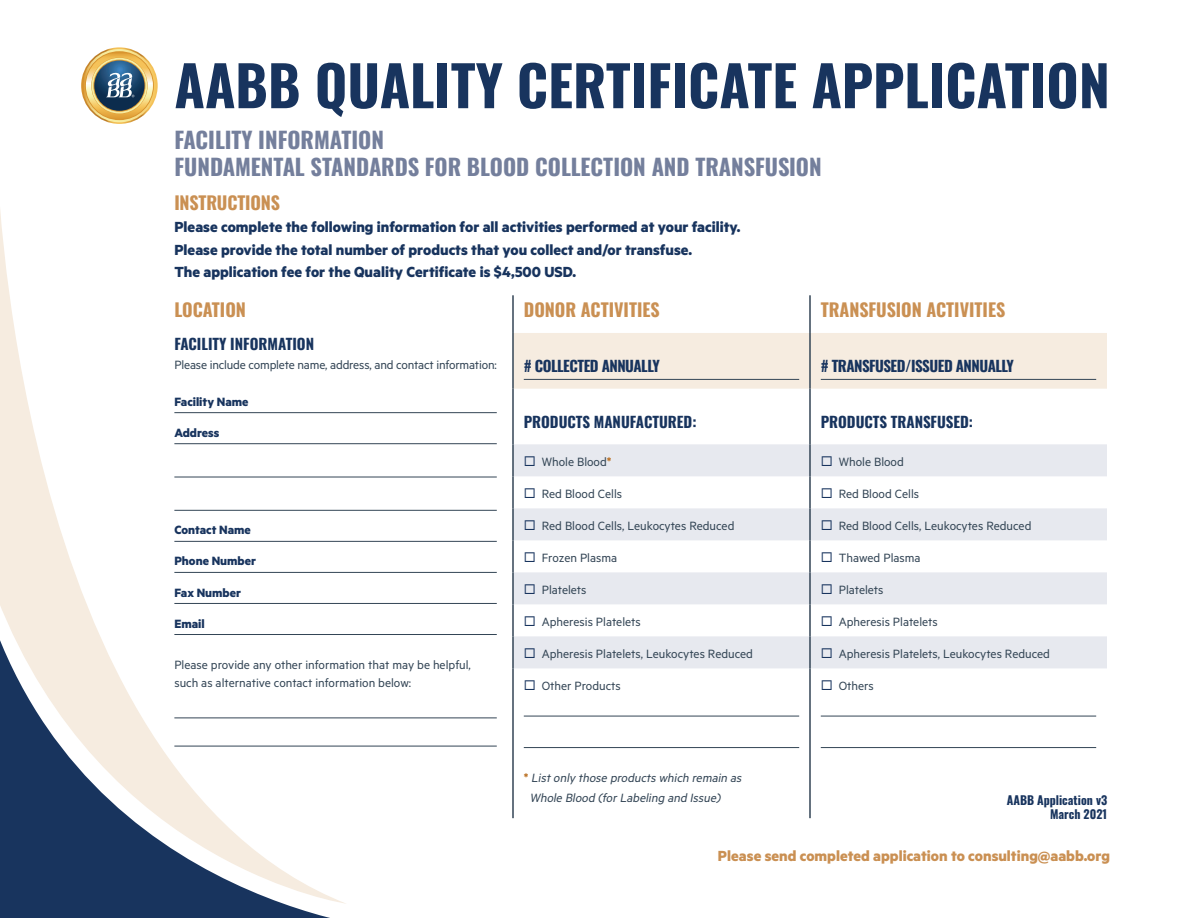
<style>
.page{position:relative;width:1188px;height:918px;background:#fff}
.page>*{position:absolute;margin:0;border:0;box-sizing:border-box;transform-origin:0 0}
.t1{font:700 55.5px "Oswald";color:#18345e}
.t2{font:700 22.5px/27.9px "Oswald";color:#747f9c}
.t3{font:700 18px "Oswald";color:#ca9053}
.t4{font:700 16.5px/22.5px "Metric";color:#18345e}
.t5{font:700 16.5px "Metric";color:#ca9053}
.t6{font:700 15px "Oswald";letter-spacing:-.01em;color:#18345e}
.t7{font:700 15px "Oswald";letter-spacing:-.03em;color:#18345e}
.t8{font:13.5px/18px "Metric";color:#334555}
.t9{font:italic 13.5px/19.5px "Metric";color:#334555}
.t10{font:700 13.5px "Metric";color:#18345e}
.t11{font:700 12px/14.4px "Oswald";color:#18345e;text-align:right}
.s1{color:#18345e}
.s2{font-weight:700;color:#bc7429}
.s3{font-weight:700;font-style:normal;color:#bc7429}
</style>
<div class="page">
<svg style="left:0;top:210px;width:347px;height:393px"></svg>
<svg style="left:0;top:603px;width:404px;height:315px"></svg>
<div style="left:514px;top:333px;width:593px;height:56px;background:#f6ece0"></div>
<svg style="left:514px;top:444px;width:593px;height:224px;fill:#e7e9ef"></svg>
<hr style="left:512px;top:295px;width:2px;height:38px;background:#334555">
<hr style="left:809px;top:295px;width:2px;height:38px;background:#334555">
<hr style="left:512px;top:333px;width:2px;height:56px;background:#334555">
<hr style="left:809px;top:333px;width:2px;height:56px;background:#334555">
<hr style="left:512px;top:389px;width:2px;height:55px;background:#334555">
<hr style="left:809px;top:389px;width:2px;height:55px;background:#334555">
<hr style="left:512px;top:444px;width:2px;height:32px;background:#334555">
<hr style="left:809px;top:444px;width:2px;height:32px;background:#334555">
<hr style="left:512px;top:476px;width:2px;height:32px;background:#334555">
<hr style="left:809px;top:476px;width:2px;height:32px;background:#334555">
<hr style="left:512px;top:508px;width:2px;height:32px;background:#334555">
<hr style="left:809px;top:508px;width:2px;height:32px;background:#334555">
<hr style="left:512px;top:540px;width:2px;height:32px;background:#334555">
<hr style="left:809px;top:540px;width:2px;height:32px;background:#334555">
<hr style="left:512px;top:572px;width:2px;height:32px;background:#334555">
<hr style="left:809px;top:572px;width:2px;height:32px;background:#334555">
<hr style="left:512px;top:604px;width:2px;height:32px;background:#334555">
<hr style="left:809px;top:604px;width:2px;height:32px;background:#334555">
<hr style="left:512px;top:636px;width:2px;height:32px;background:#334555">
<hr style="left:809px;top:636px;width:2px;height:32px;background:#334555">
<hr style="left:512px;top:668px;width:2px;height:150px;background:#334555">
<hr style="left:809px;top:668px;width:2px;height:150px;background:#334555">
<hr style="left:174px;top:412px;width:323px;height:1px;background:#334555">
<hr style="left:174px;top:443px;width:323px;height:1px;background:#334555">
<hr style="left:174px;top:477px;width:323px;height:1px;background:#334555">
<hr style="left:174px;top:510px;width:323px;height:1px;background:#334555">
<hr style="left:174px;top:541px;width:323px;height:1px;background:#334555">
<hr style="left:174px;top:572px;width:323px;height:1px;background:#334555">
<hr style="left:174px;top:603px;width:323px;height:1px;background:#334555">
<hr style="left:174px;top:634px;width:323px;height:1px;background:#334555">
<hr style="left:174px;top:718px;width:323px;height:1px;background:#334555">
<hr style="left:174px;top:746px;width:323px;height:1px;background:#334555">
<hr style="left:524px;top:379px;width:275px;height:1px;background:#334555">
<hr style="left:821px;top:379px;width:275px;height:1px;background:#334555">
<hr style="left:524px;top:716px;width:275px;height:1px;background:#334555">
<hr style="left:524px;top:747px;width:275px;height:1px;background:#334555">
<hr style="left:821px;top:716px;width:275px;height:1px;background:#334555">
<hr style="left:821px;top:747px;width:275px;height:1px;background:#334555">
<svg style="left:81px;top:47px;width:77px;height:77px"></svg>
<svg style="left:83px;top:49px;width:73px;height:73px"></svg>
<svg style="left:85px;top:51px;width:69px;height:69px"></svg>
<svg style="left:86px;top:52px;width:67px;height:67px"></svg>
<svg style="left:91px;top:57px;width:57px;height:57px"></svg>
<svg style="left:92px;top:58px;width:55px;height:56px"></svg>
<svg style="left:93px;top:60px;width:52px;height:52px"></svg>
<svg style="left:94px;top:61px;width:51px;height:50px"></svg>
<svg style="left:106px;top:73px;width:28px;height:24px"></svg>
<h1 class="t1" style="left:174px;top:36px;width:937px">AABB QUALITY CERTIFICATE APPLICATION</h1>
<h2 class="t2" style="left:174px;top:123px;width:649px">FACILITY INFORMATION<br>FUNDAMENTAL STANDARDS FOR BLOOD COLLECTION AND TRANSFUSION</h2>
<h3 class="t3" style="left:174px;top:187px;width:107px">INSTRUCTIONS</h3>
<p class="t4" style="left:174px;top:216px;width:568px">Please complete the following information for all activities performed at your facility.<br>Please provide the total number of products that you collect and/or transfuse.<br>The application fee for the Quality Certificate is $4,500 USD.</p>
<h3 class="t3" style="left:174px;top:293px;width:73px">LOCATION</h3>
<p class="t6" style="left:174px;top:330px;width:141px">FACILITY INFORMATION</p>
<p class="t8" style="left:174px;top:356px;width:324px">Please include complete name, address, and contact information:</p>
<p class="t10" style="left:174px;top:393px;width:76px">Facility Name</p>
<p class="t10" style="left:174px;top:424px;width:47px">Address</p>
<p class="t10" style="left:174px;top:522px;width:78px">Contact Name</p>
<p class="t10" style="left:174px;top:553px;width:83px">Phone Number</p>
<p class="t10" style="left:174px;top:584px;width:68px">Fax Number</p>
<p class="t10" style="left:174px;top:615px;width:32px">Email</p>
<p class="t8" style="left:174px;top:655px;width:298px">Please provide any other information that may be helpful, such as alternative contact information below:</p>
<h3 class="t3" style="left:524px;top:293px;width:137px">DONOR ACTIVITIES</h3>
<h3 class="t3" style="left:821px;top:293px;width:186px">TRANSFUSION ACTIVITIES</h3>
<p class="t7" style="left:524px;top:353px;width:138px"># COLLECTED ANNUALLY</p>
<p class="t7" style="left:821px;top:353px;width:195px"># TRANSFUSED/ISSUED ANNUALLY</p>
<p class="t6" style="left:524px;top:409px;width:174px">PRODUCTS MANUFACTURED:</p>
<p class="t6" style="left:821px;top:409px;width:154px">PRODUCTS TRANSFUSED:</p>
<p class="t8" style="left:524px;top:452px;width:89px"><span class="s1">◻</span> Whole Blood<span class="s2">*</span></p>
<p class="t8" style="left:821px;top:452px;width:85px"><span class="s1">◻</span> Whole Blood</p>
<p class="t8" style="left:524px;top:484px;width:100px"><span class="s1">◻</span> Red Blood Cells</p>
<p class="t8" style="left:821px;top:484px;width:100px"><span class="s1">◻</span> Red Blood Cells</p>
<p class="t8" style="left:524px;top:516px;width:212px"><span class="s1">◻</span> Red Blood Cells, Leukocytes Reduced</p>
<p class="t8" style="left:821px;top:516px;width:212px"><span class="s1">◻</span> Red Blood Cells, Leukocytes Reduced</p>
<p class="t8" style="left:524px;top:548px;width:95px"><span class="s1">◻</span> Frozen Plasma</p>
<p class="t8" style="left:821px;top:548px;width:101px"><span class="s1">◻</span> Thawed Plasma</p>
<p class="t8" style="left:524px;top:580px;width:64px"><span class="s1">◻</span> Platelets</p>
<p class="t8" style="left:821px;top:580px;width:64px"><span class="s1">◻</span> Platelets</p>
<p class="t8" style="left:524px;top:612px;width:118px"><span class="s1">◻</span> Apheresis Platelets</p>
<p class="t8" style="left:821px;top:612px;width:118px"><span class="s1">◻</span> Apheresis Platelets</p>
<p class="t8" style="left:524px;top:644px;width:231px"><span class="s1">◻</span> Apheresis Platelets, Leukocytes Reduced</p>
<p class="t8" style="left:821px;top:644px;width:231px"><span class="s1">◻</span> Apheresis Platelets, Leukocytes Reduced</p>
<p class="t8" style="left:524px;top:676px;width:99px"><span class="s1">◻</span> Other Products</p>
<p class="t8" style="left:821px;top:676px;width:55px"><span class="s1">◻</span> Others</p>
<p class="t9" style="left:530px;top:768px;width:216px;text-indent:-6px"><span class="s3">*</span> Listonly those products which remain as<br>Whole Blood (forLabeling and Issue)</p>
<p class="t11" style="left:1007px;top:792px;width:102px">AABB Application v3<br>March 2021</p>
<p class="t5" style="left:718px;top:846px;width:394px">Please send completed application to consulting@aabb.org</p>
</div>
